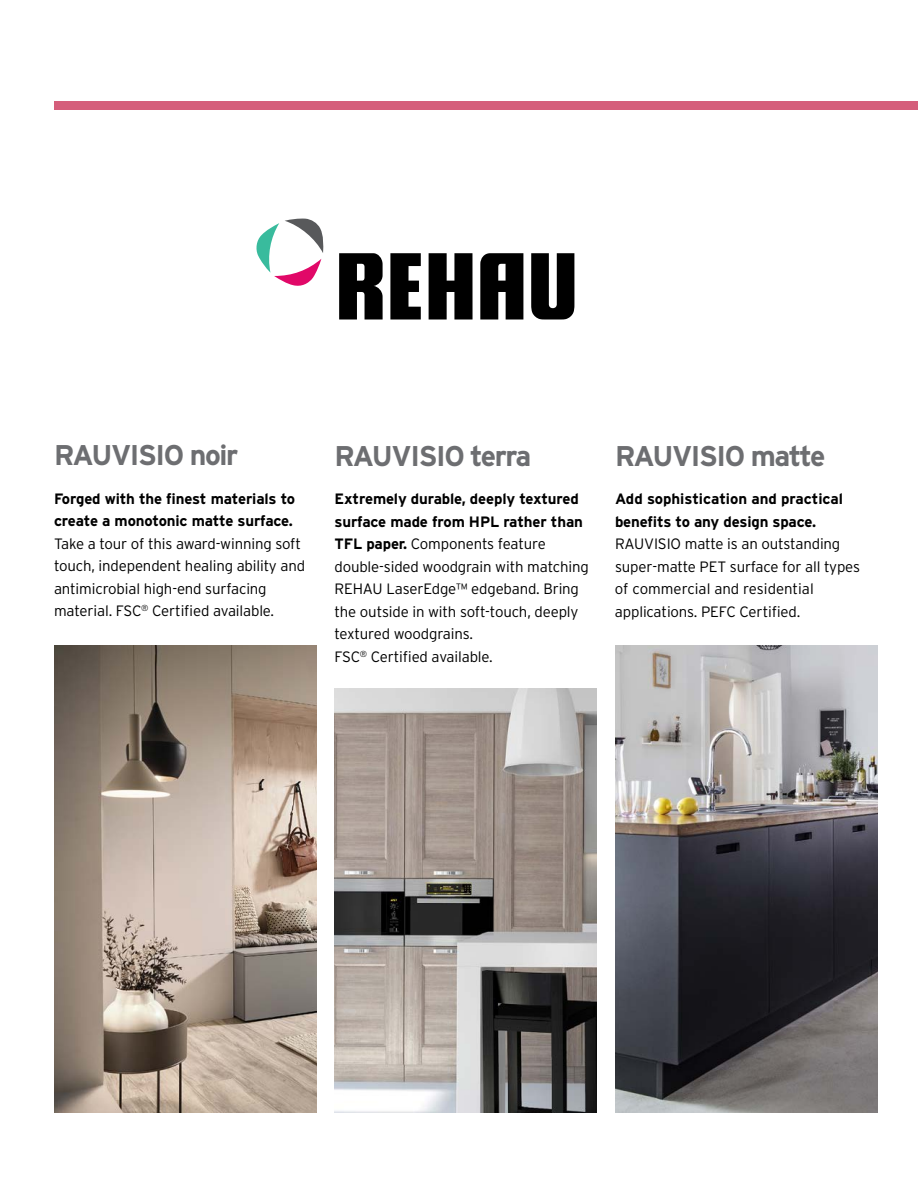
<style>
.page{position:relative;width:918px;height:1188px;background:#fff}
.page>*{position:absolute;margin:0;border:0;box-sizing:border-box;transform-origin:0 0}
.t1{font:700 28.5px "Interstate";letter-spacing:-.05em;color:#6d6e71}
.t2{font:300 15px/22.5px "Interstate";letter-spacing:-.01em;color:#000}
.t3{font:700 15px/22.5px "Interstate";letter-spacing:-.01em;color:#000}
.s1{font-weight:700}
</style>
<div class="page">
<div style="left:54px;top:101px;width:864px;height:8px;background:#d55e7b"></div>
<svg style="left:256px;top:219px;width:68px;height:67px"></svg>
<svg style="left:429px;top:253px;width:44px;height:67px;background:#2a2a2a"></svg>
<svg style="left:480px;top:253px;width:43px;height:67px;background:#232323"></svg>
<svg style="left:339px;top:253px;width:44px;height:67px;background:#282828"></svg>
<svg style="left:390px;top:253px;width:31px;height:67px"></svg>
<svg style="left:531px;top:253px;width:43px;height:67px"></svg>
<img style="left:615px;top:645px;width:263px;height:467px">
<img style="left:54px;top:645px;width:262px;height:467px">
<img style="left:334px;top:688px;width:263px;height:425px">
<h1 class="t1" style="left:54px;top:440px;width:186px">RAUVISIO noir</h1>
<p class="t3" style="left:54px;top:487px;width:243px">Forged with the finest materials to create a monotonic matte surface.</p>
<p class="t2" style="left:54px;top:532px;width:253px">Take a tour of this award-winning soft touch, independent healing ability and antimicrobial high-end surfacing material. FSC<sup>®</sup> Certified available.</p>
<h1 class="t1" style="left:334px;top:440px;width:198px">RAUVISIO terra</h1>
<p class="t2" style="left:334px;top:488px;width:256px"><span class="s1">Extremely durable, deeply textured surface made from HPL rather than<br>TFL paper.</span> Components feature double-sided woodgrain with matching<br>REHAU LaserEdge™ edgeband. Bring the outside in with soft-touch, deeply textured woodgrains.<br>FSC<sup>®</sup> Certified available.</p>
<h1 class="t1" style="left:615px;top:440px;width:212px">RAUVISIO matte</h1>
<p class="t3" style="left:615px;top:488px;width:230px">Add sophistication and practical benefits to any design space.</p>
<p class="t2" style="left:615px;top:533px;width:247px">RAUVISIO matte is an outstanding super-matte PET surface for all types of commercial and residential applications. PEFC Certified.</p>
</div>
